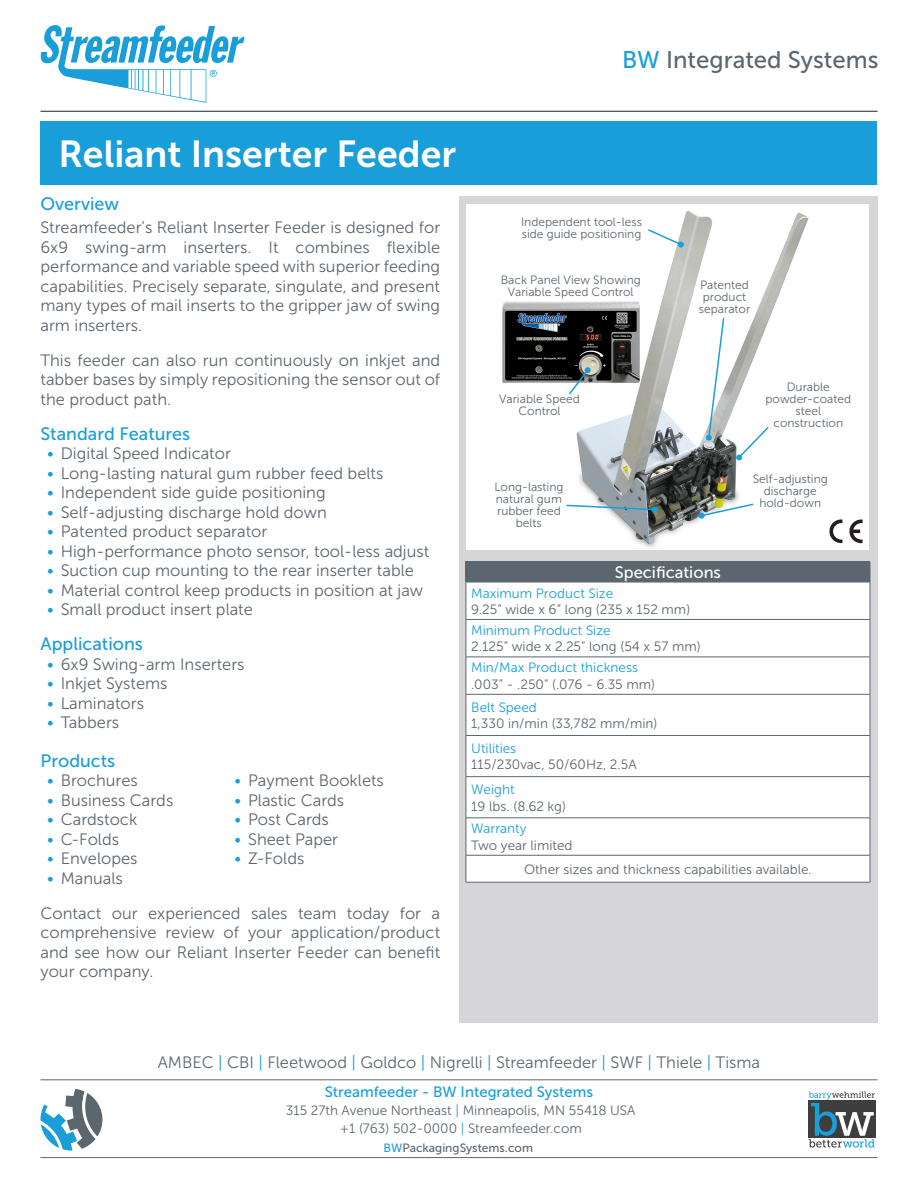
<style>
.page{position:relative;width:918px;height:1188px;background:#fff}
.page>*{position:absolute;margin:0;border:0;box-sizing:border-box;transform-origin:0 0}
.Heading{font:37.5px "Museo Sans 700";color:#fff}
.t1{font:24px "Museo Sans 500";color:#5c666f}
.Body{font:18px "Museo Sans 500";color:#199eda}
.Subs{font:18px "Museo Sans 500";color:#199eda}
.Bullet{font:18px "Museo Sans 500";color:#199eda}
.Body-2{font:16.5px/19.5px "Museo Sans 300";color:#5c666f;text-align:justify}
.t2{font:16.5px "Museo Sans 300";color:#5b6670}
.Subs-2{font:16.5px "Museo Sans 500";color:#fff}
.t3{font:15px "Museo Sans 500";color:#199eda}
.Subs-3{font:13.5px/18px "Museo Sans 300";color:#5c666f;text-align:center}
.Subs-4{font:13.5px "Museo Sans 300";color:#199eda}
.t4{font:12px/12px "Museo Sans 300";color:#5c666f;text-align:center}
.t5{font:12px "Museo Sans 500";color:#5c666f}
.s1{color:#199eda}
.s2{color:#0ca0dc}
</style>
<div class="page">
<div style="left:40px;top:122px;width:838px;height:63px;background:#199eda"></div>
<hr style="left:40px;top:111px;width:838px;height:1px;background:#231f20">
<svg style="left:40px;top:25px;width:204px;height:78px"></svg>
<svg style="left:809px;top:1092px;width:66px;height:56px"></svg>
<hr style="left:40px;top:1157px;width:838px;height:1px;background:#5c666f">
<hr style="left:40px;top:1080px;width:838px;height:1px;background:#5c666f">
<svg style="left:41px;top:1089px;width:61px;height:62px"></svg>
<div style="left:459px;top:197px;width:419px;height:826px;background:#d6d6d8"></div>
<div style="left:467px;top:204px;width:402px;height:346px;background:#fff"></div>
<img style="left:502px;top:210px;width:307px;height:338px">
<svg style="left:849px;top:520px;width:14px;height:23px"></svg>
<svg style="left:829px;top:519px;width:13px;height:24px"></svg>
<svg style="left:647px;top:228px;width:37px;height:20px"></svg>
<svg style="left:736px;top:426px;width:34px;height:34px"></svg>
<svg style="left:568px;top:367px;width:23px;height:29px"></svg>
<svg style="left:706px;top:317px;width:19px;height:124px"></svg>
<svg style="left:699px;top:503px;width:56px;height:16px"></svg>
<svg style="left:565px;top:504px;width:93px;height:9px"></svg>
<div style="left:466px;top:562px;width:404px;height:20px;background:#5b6670"></div>
<div style="left:467px;top:583px;width:403px;height:299px;background:#fff"></div>
<svg style="left:870px;top:562px;width:1px;height:20px"></svg>
<hr style="left:466px;top:582px;width:404px;height:1px;background:#5c666f">
<hr style="left:466px;top:582px;width:1px;height:37px;background:#5c666f">
<hr style="left:870px;top:582px;width:1px;height:37px;background:#5c666f">
<hr style="left:466px;top:619px;width:404px;height:1px;background:#5c666f">
<hr style="left:466px;top:620px;width:1px;height:37px;background:#5c666f">
<hr style="left:870px;top:620px;width:1px;height:37px;background:#5c666f">
<hr style="left:466px;top:657px;width:404px;height:1px;background:#5c666f">
<hr style="left:466px;top:657px;width:1px;height:37px;background:#5c666f">
<hr style="left:870px;top:657px;width:1px;height:37px;background:#5c666f">
<hr style="left:466px;top:694px;width:404px;height:1px;background:#5c666f">
<hr style="left:466px;top:694px;width:1px;height:41px;background:#5c666f">
<hr style="left:870px;top:694px;width:1px;height:41px;background:#5c666f">
<hr style="left:466px;top:735px;width:404px;height:1px;background:#5c666f">
<hr style="left:466px;top:736px;width:1px;height:40px;background:#5c666f">
<hr style="left:870px;top:736px;width:1px;height:40px;background:#5c666f">
<hr style="left:466px;top:776px;width:404px;height:1px;background:#5c666f">
<hr style="left:466px;top:777px;width:1px;height:41px;background:#5c666f">
<hr style="left:870px;top:777px;width:1px;height:41px;background:#5c666f">
<hr style="left:466px;top:818px;width:404px;height:1px;background:#5c666f">
<hr style="left:466px;top:818px;width:1px;height:37px;background:#5c666f">
<hr style="left:870px;top:818px;width:1px;height:37px;background:#5c666f">
<hr style="left:466px;top:855px;width:404px;height:1px;background:#5c666f">
<svg style="left:466px;top:855px;width:1px;height:27px"></svg>
<svg style="left:870px;top:855px;width:1px;height:27px"></svg>
<hr style="left:466px;top:882px;width:404px;height:1px;background:#5c666f">
<h2 class="t1" style="left:622px;top:46px;width:258px"><span class="s1">BW</span> Integrated Systems</h2>
<p class="Heading" style="left:59px;top:133px;width:399px">Reliant Inserter Feeder</p>
<p class="Subs" style="left:40px;top:194px;width:80px">Overview</p>
<p class="Body-2" style="left:40px;top:218px;width:401px">Streamfeeder’s Reliant Inserter Feeder is designed for 6x9 swing-arm inserters. It combines flexible performance and variable speed with superior feeding capabilities. Precisely separate, singulate, and present many types of mail inserts to the gripper jaw of swing arm inserters.</p>
<p class="Body-2" style="left:40px;top:350px;width:401px">This feeder can also run continuously on inkjet and tabber bases by simply repositioning the sensor out of the product path.</p>
<p class="Body" style="left:40px;top:424px;width:151px">Standard Features</p>
<p class="Body-2" style="left:47px;top:444px;width:185px"><span class="s1">•</span> Digital Speed Indicator</p>
<p class="Body-2" style="left:47px;top:463px;width:338px"><span class="s1">•</span> Long-lasting natural gum rubber feed belts</p>
<p class="Body-2" style="left:47px;top:483px;width:280px"><span class="s1">•</span> Independent side guide positioning</p>
<p class="Body-2" style="left:47px;top:502px;width:281px"><span class="s1">•</span> Self-adjusting discharge hold down</p>
<p class="Body-2" style="left:47px;top:522px;width:222px"><span class="s1">•</span> Patented product separator</p>
<p class="Body-2" style="left:47px;top:541px;width:384px"><span class="s1">•</span> High-performance photo sensor, tool-less adjust</p>
<p class="Body-2" style="left:47px;top:561px;width:368px"><span class="s1">•</span> Suction cup mounting to the rear inserter table</p>
<p class="Body-2" style="left:47px;top:580px;width:377px"><span class="s1">•</span> Material control keep products in position at jaw</p>
<p class="Body-2" style="left:47px;top:600px;width:207px"><span class="s1">•</span> Small product insert plate</p>
<p class="Body" style="left:40px;top:634px;width:104px">Applications</p>
<p class="Body-2" style="left:47px;top:654px;width:199px"><span class="s1">•</span> 6x9 Swing-arm Inserters</p>
<p class="Body-2" style="left:47px;top:674px;width:122px"><span class="s1">•</span> Inkjet Systems</p>
<p class="Body-2" style="left:47px;top:693px;width:98px"><span class="s1">•</span> Laminators</p>
<p class="Body-2" style="left:47px;top:713px;width:74px"><span class="s1">•</span> Tabbers</p>
<p class="Bullet" style="left:40px;top:750px;width:76px">Products</p>
<p class="Body-2" style="left:47px;top:771px;width:92px"><span class="s1">•</span> Brochures</p>
<p class="Body-2" style="left:47px;top:790px;width:128px"><span class="s1">•</span> Business Cards</p>
<p class="Body-2" style="left:47px;top:810px;width:92px"><span class="s1">•</span> Cardstock</p>
<p class="Body-2" style="left:47px;top:829px;width:73px"><span class="s1">•</span> C-Folds</p>
<p class="Body-2" style="left:47px;top:849px;width:92px"><span class="s1">•</span> Envelopes</p>
<p class="Body-2" style="left:47px;top:868px;width:77px"><span class="s1">•</span> Manuals</p>
<p class="Body-2" style="left:40px;top:903px;width:401px">Contact our experienced sales team today for a comprehensive review of your application/product and see how our Reliant Inserter Feeder can benefit your company.</p>
<p class="Body-2" style="left:235px;top:771px;width:151px"><span class="s1">•</span> Payment Booklets</p>
<p class="Body-2" style="left:235px;top:790px;width:111px"><span class="s1">•</span> Plastic Cards</p>
<p class="Body-2" style="left:235px;top:810px;width:96px"><span class="s1">•</span> Post Cards</p>
<p class="Body-2" style="left:235px;top:829px;width:105px"><span class="s1">•</span> Sheet Paper</p>
<p class="Body-2" style="left:235px;top:849px;width:71px"><span class="s1">•</span> Z-Folds</p>
<p class="t4" style="left:521px;top:216px;width:123px">Independent tool-less</p>
<p class="t4" style="left:522px;top:228px;width:121px">side guide positioning</p>
<p class="t4" style="left:501px;top:274px;width:142px">Back Panel View Showing<br>Variable Speed Control</p>
<p class="t4" style="left:499px;top:393px;width:82px">Variable Speed<br>Control</p>
<p class="t4" style="left:494px;top:481px;width:71px">Long-lasting natural gum rubber feed belts</p>
<p class="t4" style="left:699px;top:279px;width:53px">Patented product separator</p>
<p class="t4" style="left:787px;top:381px;width:45px">Durable</p>
<p class="t4" style="left:765px;top:393px;width:87px">powder-coated</p>
<p class="t4" style="left:796px;top:405px;width:27px">steel</p>
<p class="t4" style="left:773px;top:417px;width:71px">construction</p>
<p class="t4" style="left:753px;top:473px;width:77px">Self-adjusting</p>
<p class="t4" style="left:764px;top:485px;width:54px">discharge</p>
<p class="t4" style="left:759px;top:497px;width:63px">hold-down</p>
<p class="Subs-2" style="left:615px;top:563px;width:108px">Specifications</p>
<p class="Subs-4" style="left:471px;top:586px;width:143px">Maximum Product Size</p>
<p class="Subs-3" style="left:471px;top:601px;width:220px">9.25” wide x 6” long (235 x 152 mm)</p>
<p class="Subs-4" style="left:471px;top:623px;width:141px">Minimum Product Size</p>
<p class="Subs-3" style="left:471px;top:638px;width:231px">2.125” wide x 2.25” long (54 x 57 mm)</p>
<p class="Subs-4" style="left:471px;top:660px;width:168px">Min/Max Product thickness</p>
<p class="Subs-3" style="left:471px;top:675px;width:185px">.003” - .250” (.076 - 6.35 mm)</p>
<p class="Subs-4" style="left:471px;top:700px;width:67px">Belt Speed</p>
<p class="Subs-3" style="left:471px;top:715px;width:188px">1,330 in/min (33,782 mm/min)</p>
<p class="Subs-4" style="left:471px;top:741px;width:46px">Utilities</p>
<p class="Subs-3" style="left:471px;top:756px;width:167px">115/230vac, 50/60Hz, 2.5A</p>
<p class="Subs-4" style="left:471px;top:782px;width:45px">Weight</p>
<p class="Subs-3" style="left:471px;top:797px;width:96px">19 lbs. (8.62 kg)</p>
<p class="Subs-4" style="left:471px;top:821px;width:57px">Warranty</p>
<p class="Subs-3" style="left:471px;top:836px;width:103px">Two year limited</p>
<p class="Subs-3" style="left:524px;top:860px;width:289px">Other sizes and thickness capabilities available.</p>
<p class="t2" style="left:158px;top:1054px;width:604px">AMBEC <span class="s2">|</span> CBI <span class="s2">|</span> Fleetwood <span class="s2">|</span> Goldco <span class="s2">|</span> Nigrelli <span class="s2">|</span> Streamfeeder <span class="s2">|</span> SWF <span class="s2">|</span> Thiele <span class="s2">|</span> Tisma</p>
<p class="t3" style="left:325px;top:1083px;width:270px">Streamfeeder - BW Integrated Systems</p>
<p class="Subs-3" style="left:286px;top:1101px;width:351px">315 27th Avenue Northeast <span class="s1">|</span> Minneapolis, MN 55418 USA +1 (763) 502-0000 <span class="s1">|</span> Streamfeeder.com</p>
<p class="t5" style="left:383px;top:1142px;width:151px"><span class="s1">BW</span>PackagingSystems.com</p>
</div>
